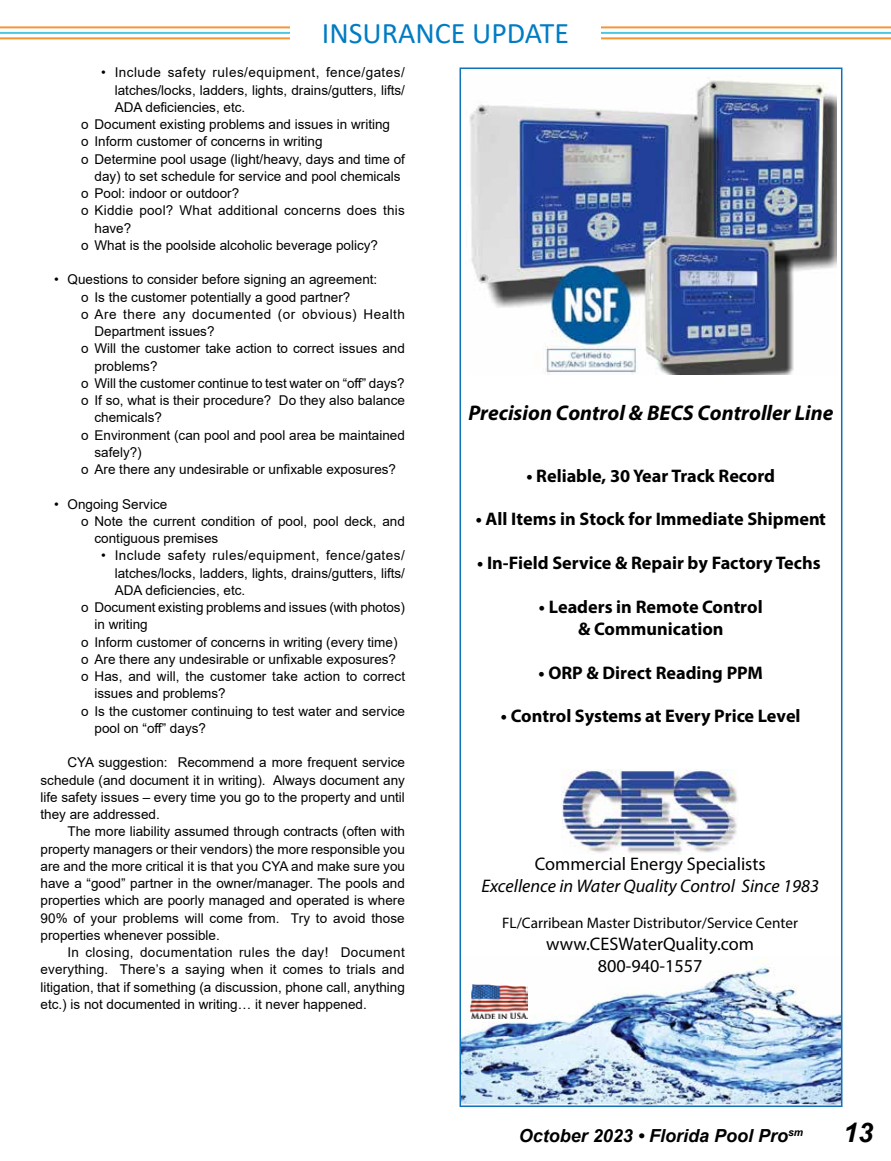
<style>
.page{position:relative;width:891px;height:1161px;background:#fff}
.page>*{position:absolute;margin:0;border:0;box-sizing:border-box;transform-origin:0 0}
.t1{font:30px "Calibri";color:#007cc3}
.t2{font:italic 700 27px "Arial";color:#000}
.t3{font:italic 700 21.3px "Myriad Pro";color:#010101}
.t4{font:700 18.3px/21.9px "Myriad Pro";color:#010101;text-align:center}
.t5{font:18.3px/21.9px "Myriad Pro";color:#010101;text-align:center}
.t6{font:italic 18.3px "Myriad Pro";color:#010101}
.t7{font:italic 700 18px "Arial";color:#000}
.t8{font:15.15px "Myriad Pro";color:#010101}
.t9{font:13.5px/17.2px "Arial";color:#000;text-align:justify}
.t10{font:13.5px "Arial";letter-spacing:.035em;color:#000}
.t11{font:13.5px "Arial";letter-spacing:.02em;color:#000}
.t12{font:13.5px "Arial";letter-spacing:.04em;color:#000}
</style>
<div class="page">
<hr style="left:0;top:32px;width:891px;height:2px;background:#4fc6e0">
<hr style="left:0;top:37px;width:891px;height:3px;background:#f79433">
<hr style="left:0;top:26px;width:891px;height:3px;background:#f79433">
<div style="left:290px;top:0;width:311px;height:54px;background:#fff"></div>
<img style="left:460px;top:68px;width:382px;height:1039px">
<img style="left:471px;top:984px;width:56px;height:35px">
<h1 class="t1" style="left:322px;top:13px;width:249px">INSURANCE UPDATE</h1>
<p class="t10" style="left:101px;top:63px;width:305px">• Include safety rules/equipment, fence/gates/</p>
<p class="t9" style="left:115px;top:81px;width:292px">latches/locks, ladders, lights, drains/gutters, lifts/</p>
<p class="t9" style="left:115px;top:98px;width:132px">ADA deficiencies, etc.</p>
<p class="t9" style="left:81px;top:116px;width:311px">o Document existing problems and issues in writing</p>
<p class="t9" style="left:81px;top:133px;width:243px">o Inform customer of concerns in writing</p>
<p class="t9" style="left:81px;top:150px;width:325px">o Determine pool usage (light/heavy, days and time of</p>
<p class="t9" style="left:94px;top:167px;width:308px">day) to set schedule for service and pool chemicals</p>
<p class="t9" style="left:81px;top:185px;width:160px">o Pool: indoor or outdoor?</p>
<p class="t11" style="left:81px;top:201px;width:325px">o Kiddie pool? What additional concerns does this</p>
<p class="t9" style="left:94px;top:219px;width:38px">have?</p>
<p class="t9" style="left:81px;top:236px;width:299px">o What is the poolside alcoholic beverage policy?</p>
<p class="t9" style="left:54px;top:271px;width:325px">• Questions to consider before signing an agreement:</p>
<p class="t9" style="left:81px;top:288px;width:271px">o Is the customer potentially a good partner?</p>
<p class="t12" style="left:81px;top:305px;width:326px">o Are there any documented (or obvious) Health</p>
<p class="t9" style="left:94px;top:323px;width:122px">Department issues?</p>
<p class="t9" style="left:81px;top:340px;width:325px">o Will the customer take action to correct issues and</p>
<p class="t9" style="left:94px;top:357px;width:65px">problems?</p>
<p class="t9" style="left:81px;top:374px;width:325px">o Will the customer continue to test water on “off” days?</p>
<p class="t9" style="left:81px;top:392px;width:326px">o If so, what is their procedure? Do they also balance</p>
<p class="t9" style="left:94px;top:409px;width:69px">chemicals?</p>
<p class="t9" style="left:81px;top:426px;width:325px">o Environment (can pool and pool area be maintained</p>
<p class="t9" style="left:94px;top:443px;width:49px">safely?)</p>
<p class="t9" style="left:81px;top:461px;width:317px">o Are there any undesirable or unfixable exposures?</p>
<p class="t9" style="left:54px;top:495px;width:115px">• Ongoing Service</p>
<p class="t9" style="left:81px;top:512px;width:326px">o Note the current condition of pool, pool deck, and</p>
<p class="t9" style="left:94px;top:530px;width:125px">contiguous premises</p>
<p class="t10" style="left:101px;top:546px;width:305px">• Include safety rules/equipment, fence/gates/</p>
<p class="t9" style="left:115px;top:564px;width:292px">latches/locks, ladders, lights, drains/gutters, lifts/</p>
<p class="t9" style="left:115px;top:581px;width:132px">ADA deficiencies, etc.</p>
<p class="t9" style="left:81px;top:599px;width:326px">o Document existing problems and issues (with photos)</p>
<p class="t9" style="left:94px;top:616px;width:55px">in writing</p>
<p class="t9" style="left:81px;top:633px;width:318px">o Inform customer of concerns in writing (every time)</p>
<p class="t9" style="left:81px;top:650px;width:317px">o Are there any undesirable or unfixable exposures?</p>
<p class="t9" style="left:81px;top:668px;width:326px">o Has, and will, the customer take action to correct</p>
<p class="t9" style="left:94px;top:685px;width:133px">issues and problems?</p>
<p class="t9" style="left:81px;top:702px;width:325px">o Is the customer continuing to test water and service</p>
<p class="t9" style="left:94px;top:719px;width:113px">pool on “off” days?</p>
<p class="t9" style="left:40px;top:754px;width:366px;text-indent:27px">CYA suggestion: Recommend a more frequent service schedule (and document it in writing). Always document any life safety issues – every time you go to the property and until they are addressed.</p>
<p class="t9" style="left:40px;top:823px;width:366px;text-indent:27px">The more liability assumed through contracts (often with property managers or their vendors) the more responsible you are and the more critical it is that you CYA and make sure you have a “good” partner in the owner/manager. The pools and properties which are poorly managed and operated is where 90% of your problems will come from. Try to avoid those properties whenever possible.</p>
<p class="t9" style="left:40px;top:944px;width:366px;text-indent:27px">In closing, documentation rules the day! Document everything. There’s a saying when it comes to trials and litigation, that if something (a discussion, phone call, anything etc.) is not documented in writing… it never happened.</p>
<h3 class="t3" style="left:468px;top:399px;width:367px">Precision Control &amp; BECS Controller Line</h3>
<h3 class="t4" style="left:526px;top:464px;width:250px">• Reliable, 30 Year Track Record</h3>
<h3 class="t4" style="left:476px;top:508px;width:351px">• All Items in Stock for Immediate Shipment</h3>
<h3 class="t4" style="left:477px;top:552px;width:345px">• In-Field Service &amp; Repair by Factory Techs</h3>
<h3 class="t4" style="left:539px;top:595px;width:225px">• Leaders in Remote Control &amp; Communication</h3>
<h3 class="t4" style="left:539px;top:661px;width:226px">• ORP &amp; Direct Reading PPM</h3>
<h3 class="t4" style="left:501px;top:705px;width:301px">• Control Systems at Every Price Level</h3>
<h3 class="t5" style="left:535px;top:852px;width:232px">Commercial Energy Specialists</h3>
<h3 class="t6" style="left:482px;top:874px;width:339px">Excellence in Water Quality Control Since 1983</h3>
<p class="t8" style="left:502px;top:914px;width:298px">FL/Carribean Master Distributor/Service Center</p>
<h3 class="t5" style="left:546px;top:933px;width:210px">www.CESWaterQuality.com<br>800-940-1557</h3>
<h3 class="t7" style="left:519px;top:1123px;width:286px">October 2023 • Florida Pool Pro<sup>sm</sup></h3>
<h2 class="t2" style="left:843px;top:1114px;width:32px">13</h2>
</div>
